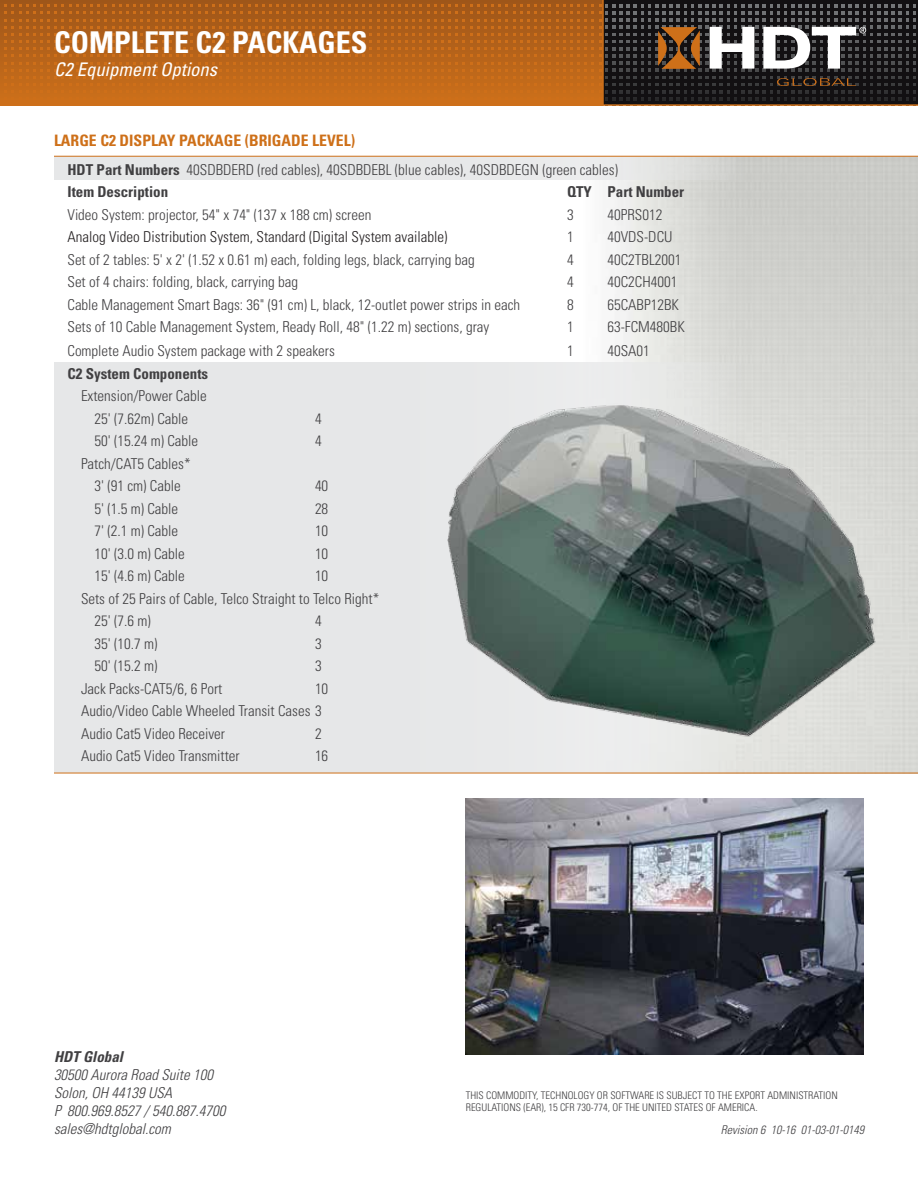
<style>
.page{position:relative;width:918px;height:1188px;background:#fff}
.page>*{position:absolute;margin:0;border:0;box-sizing:border-box;transform-origin:0 0}
.t1{font:700 condensed 30px "Univers LT Std";color:#fff}
.t2{font:italic condensed 18.75px "Univers LT Std";color:#fff}
.t3{font:700 condensed 15.75px "Univers LT Std";color:#ce7019}
.t4{font:300 condensed 15px/22.5px "Univers LT Std";color:#414042}
.t5{font:italic 300 condensed 15px/18px "Univers LT Std";color:#414042}
.t6{font:300 condensed 15px "Univers LT Std";color:#231f20}
.t7{font:700 condensed 15px "Univers LT Std";color:#414042}
.t8{font:italic 700 condensed 15px "Univers LT Std";color:#414042}
.t9{font:italic 300 condensed 12px "Univers LT Std";color:#414042}
.t10{font:300 condensed 10.5px/12px "Univers LT Std";color:#414042}
.s1{font-weight:700}
</style>
<div class="page">
<svg style="left:0;top:0;width:604px;height:106px;background:#a25819"></svg>
<svg style="left:4px;top:4px;width:912px;height:102px;background:#925725"></svg>
<div style="left:54px;top:362px;width:810px;height:411px;background:#e6e7e8"></div>
<img style="left:447px;top:393px;width:432px;height:352px">
<img style="left:466px;top:798px;width:398px;height:256px">
<svg style="left:54px;top:157px;width:810px;height:23px;background:#e1e2e1"></svg>
<hr style="left:54px;top:156px;width:864px;height:1px;background:#ce7019">
<hr style="left:54px;top:773px;width:864px;height:1px;background:#ce7019">
<h1 class="t1" style="left:54px;top:24px;width:315px">COMPLETE C2 PACKAGES</h1>
<p class="t2" style="left:54px;top:57px;width:165px">C2 Equipment Options</p>
<p class="t3" style="left:54px;top:131px;width:303px">LARGE C2 DISPLAY PACKAGE (BRIGADE LEVEL)</p>
<p class="t4" style="left:68px;top:158px;width:552px"><span class="s1">HDT Part Numbers</span> 40SDBDERD (red cables), 40SDBDEBL (blue cables), 40SDBDEGN (green cables)<br><span class="s1">Item Description</span></p>
<p class="t7" style="left:567px;top:183px;width:119px">QTY Part Number</p>
<p class="t4" style="left:68px;top:203px;width:305px">Video System: projector, 54" x 74" (137 x 188 cm) screen</p>
<p class="t4" style="left:567px;top:203px;width:8px">3</p>
<p class="t4" style="left:608px;top:203px;width:56px">40PRS012</p>
<p class="t6" style="left:68px;top:228px;width:381px">Analog Video Distribution System, Standard (Digital System available)</p>
<p class="t4" style="left:567px;top:226px;width:8px">1</p>
<p class="t4" style="left:608px;top:226px;width:67px">40VDS-DCU</p>
<p class="t4" style="left:68px;top:248px;width:409px">Set of 2 tables: 5' x 2' (1.52 x 0.61 m) each, folding legs, black, carrying bag</p>
<p class="t4" style="left:567px;top:248px;width:8px">4</p>
<p class="t4" style="left:608px;top:248px;width:76px">40C2TBL2001</p>
<p class="t4" style="left:68px;top:271px;width:232px">Set of 4 chairs: folding, black, carrying bag</p>
<p class="t4" style="left:567px;top:271px;width:8px">4</p>
<p class="t4" style="left:608px;top:271px;width:71px">40C2CH4001</p>
<p class="t4" style="left:68px;top:293px;width:454px">Cable Management Smart Bags: 36" (91 cm) L, black, 12-outlet power strips in each</p>
<p class="t4" style="left:567px;top:293px;width:8px">8</p>
<p class="t4" style="left:608px;top:293px;width:73px">65CABP12BK</p>
<p class="t4" style="left:68px;top:316px;width:423px">Sets of 10 Cable Management System, Ready Roll, 48" (1.22 m) sections, gray</p>
<p class="t4" style="left:567px;top:316px;width:8px">1</p>
<p class="t4" style="left:608px;top:316px;width:79px">63-FCM480BK</p>
<p class="t4" style="left:68px;top:340px;width:269px">Complete Audio System package with 2 speakers</p>
<p class="t4" style="left:567px;top:340px;width:8px">1</p>
<p class="t4" style="left:608px;top:340px;width:44px">40SA01</p>
<p class="t7" style="left:68px;top:364px;width:142px">C2 System Components</p>
<p class="t4" style="left:81px;top:385px;width:127px;text-align:center">Extension/Power Cable<br>25' (7.62m) Cable</p>
<p class="t4" style="left:315px;top:407px;width:8px">4</p>
<p class="t4" style="left:94px;top:430px;width:105px">50' (15.24 m) Cable</p>
<p class="t4" style="left:315px;top:430px;width:8px">4</p>
<p class="t4" style="left:81px;top:452px;width:111px;text-align:center">Patch/CAT5 Cables*<br>3' (91 cm) Cable</p>
<p class="t4" style="left:315px;top:475px;width:15px">40</p>
<p class="t4" style="left:94px;top:497px;width:85px">5' (1.5 m) Cable</p>
<p class="t4" style="left:315px;top:497px;width:15px">28</p>
<p class="t4" style="left:94px;top:520px;width:85px">7' (2.1 m) Cable</p>
<p class="t4" style="left:315px;top:520px;width:15px">10</p>
<p class="t4" style="left:94px;top:542px;width:92px">10' (3.0 m) Cable</p>
<p class="t4" style="left:315px;top:542px;width:15px">10</p>
<p class="t4" style="left:94px;top:565px;width:92px">15' (4.6 m) Cable</p>
<p class="t4" style="left:315px;top:565px;width:15px">10</p>
<p class="t4" style="left:81px;top:587px;width:300px">Sets of 25 Pairs of Cable, Telco Straight to Telco Right*</p>
<p class="t4" style="left:94px;top:610px;width:58px">25' (7.6 m)</p>
<p class="t4" style="left:315px;top:610px;width:8px">4</p>
<p class="t4" style="left:94px;top:632px;width:64px">35' (10.7 m)</p>
<p class="t4" style="left:315px;top:632px;width:8px">3</p>
<p class="t4" style="left:94px;top:655px;width:64px">50' (15.2 m)</p>
<p class="t4" style="left:315px;top:655px;width:8px">3</p>
<p class="t4" style="left:81px;top:677px;width:143px">Jack Packs-CAT5/6, 6 Port</p>
<p class="t4" style="left:81px;top:677px;width:249px;text-indent:234px">10<br>Audio/Video Cable Wheeled Transit Cases 3<br>Audio Cat5 Video Receiver</p>
<p class="t4" style="left:315px;top:722px;width:8px">2</p>
<p class="t4" style="left:81px;top:745px;width:160px">Audio Cat5 Video Transmitter</p>
<p class="t4" style="left:315px;top:745px;width:15px">16</p>
<p class="t8" style="left:54px;top:1047px;width:71px">HDT Global</p>
<p class="t5" style="left:54px;top:1066px;width:173px">30500 Aurora Road Suite 100<br>Solon, OH 44139 USA<br>P 800.969.8527 / 540.887.4700 sales@hdtglobal.com</p>
<p class="t10" style="left:466px;top:1090px;width:374px">THIS COMMODITY, TECHNOLOGY OR SOFTWARE IS SUBJECT TO THE EXPORT ADMINISTRATION<br>REGULATIONS (EAR), 15 CFR 730-774, OF THE UNITED STATES OF AMERICA.</p>
<p class="t9" style="left:721px;top:1123px;width:145px">Revision 6 10-16 01-03-01-0149</p>
</div>
